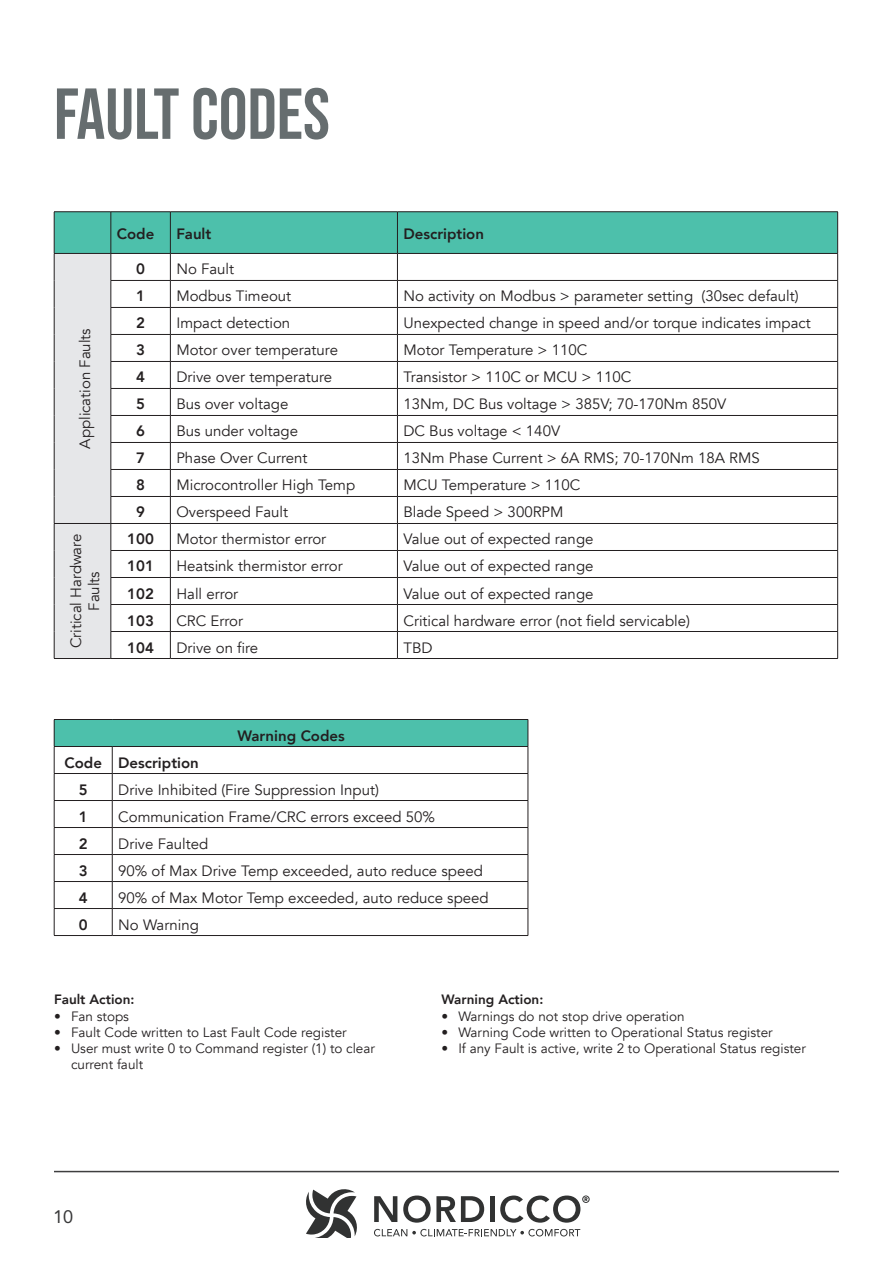
<style>
.page{position:relative;width:893px;height:1263px;background:#fff}
.page>*{position:absolute;margin:0;border:0;box-sizing:border-box;transform-origin:0 0}
.Small_Header_36_Whit{font:72px "Bebas Neue";color:#666d6f}
.t1{font:18px "Avenir LT Std";color:#383839}
.t2{font:15px/18px "Avenir";color:#231f20;text-align:center}
.t3{font:800 15px "Avenir";color:#231f20}
.t4{font:13.5px/16.2px "Avenir";color:#231f20}
.t5{font:800 13.5px "Avenir";color:#231f20}
</style>
<div class="page">
<hr style="left:54px;top:1171px;width:785px;height:1px;background:#3e3e3f">
<svg style="left:306px;top:1189px;width:51px;height:48px"></svg>
<svg style="left:374px;top:1229px;width:206px;height:7px"></svg>
<svg style="left:374px;top:1196px;width:23px;height:26px"></svg>
<svg style="left:403px;top:1195px;width:81px;height:28px"></svg>
<hr style="left:490px;top:1196px;width:4px;height:26px;background:#313232">
<svg style="left:500px;top:1195px;width:90px;height:28px"></svg>
<hr style="left:54px;top:211px;width:57px;height:1px;background:#231f20">
<hr style="left:111px;top:211px;width:59px;height:1px;background:#231f20">
<hr style="left:170px;top:211px;width:227px;height:1px;background:#231f20">
<hr style="left:397px;top:211px;width:441px;height:1px;background:#231f20">
<hr style="left:54px;top:658px;width:57px;height:1px;background:#231f20">
<svg style="left:54px;top:212px;width:784px;height:446px"></svg>
<hr style="left:111px;top:658px;width:59px;height:1px;background:#231f20">
<hr style="left:170px;top:658px;width:227px;height:1px;background:#231f20">
<hr style="left:397px;top:658px;width:441px;height:1px;background:#231f20">
<div style="left:54px;top:719px;width:474px;height:27px;background:#4dc0ab"></div>
<hr style="left:54px;top:719px;width:58px;height:1px;background:#231f20">
<hr style="left:112px;top:719px;width:416px;height:1px;background:#231f20">
<hr style="left:54px;top:746px;width:58px;height:1px;background:#231f20">
<hr style="left:112px;top:746px;width:416px;height:1px;background:#231f20">
<hr style="left:54px;top:773px;width:58px;height:1px;background:#231f20">
<hr style="left:112px;top:773px;width:416px;height:1px;background:#231f20">
<hr style="left:54px;top:800px;width:58px;height:1px;background:#231f20">
<hr style="left:112px;top:800px;width:416px;height:1px;background:#231f20">
<hr style="left:54px;top:827px;width:58px;height:1px;background:#231f20">
<hr style="left:112px;top:827px;width:416px;height:1px;background:#231f20">
<hr style="left:54px;top:854px;width:58px;height:1px;background:#231f20">
<hr style="left:112px;top:854px;width:416px;height:1px;background:#231f20">
<hr style="left:54px;top:881px;width:58px;height:1px;background:#231f20">
<hr style="left:112px;top:881px;width:416px;height:1px;background:#231f20">
<hr style="left:54px;top:908px;width:58px;height:1px;background:#231f20">
<svg style="left:54px;top:720px;width:1px;height:215px"></svg>
<hr style="left:112px;top:908px;width:416px;height:1px;background:#231f20">
<svg style="left:112px;top:747px;width:1px;height:188px"></svg>
<svg style="left:528px;top:720px;width:1px;height:215px"></svg>
<hr style="left:54px;top:935px;width:58px;height:1px;background:#231f20">
<hr style="left:112px;top:935px;width:416px;height:1px;background:#231f20">
<p class="Small_Header_36_Whit" style="left:54px;top:73px;width:277px">FAULT CODES</p>
<p class="t2" style="left:76px;top:449px;width:122px;rotate:-90deg">Application Faults</p>
<p class="t3" style="left:117px;top:222px;width:39px">Code</p>
<p class="t3" style="left:176px;top:222px;width:37px">Fault</p>
<p class="t3" style="left:403px;top:222px;width:82px">Description</p>
<p class="t3" style="left:136px;top:258px;width:10px">0</p>
<p class="t2" style="left:176px;top:261px;width:59px">No Fault</p>
<p class="t3" style="left:136px;top:285px;width:10px">1</p>
<p class="t2" style="left:176px;top:288px;width:116px">Modbus Timeout</p>
<p class="t2" style="left:403px;top:288px;width:397px">No activity on Modbus &gt; parameter setting (30sec default)</p>
<p class="t3" style="left:136px;top:312px;width:10px">2</p>
<p class="t2" style="left:176px;top:315px;width:115px">Impact detection</p>
<p class="t2" style="left:403px;top:315px;width:409px">Unexpected change in speed and/or torque indicates impact</p>
<p class="t3" style="left:136px;top:339px;width:10px">3</p>
<p class="t2" style="left:176px;top:342px;width:163px">Motor over temperature</p>
<p class="t2" style="left:403px;top:342px;width:185px">Motor Temperature &gt; 110C</p>
<p class="t3" style="left:136px;top:366px;width:10px">4</p>
<p class="t2" style="left:176px;top:369px;width:157px">Drive over temperature</p>
<p class="t2" style="left:403px;top:369px;width:229px">Transistor &gt; 110C or MCU &gt; 110C</p>
<p class="t3" style="left:136px;top:393px;width:10px">5</p>
<p class="t2" style="left:176px;top:396px;width:113px">Bus over voltage</p>
<p class="t2" style="left:403px;top:396px;width:324px">13Nm, DC Bus voltage &gt; 385V; 70-170Nm 850V</p>
<p class="t3" style="left:136px;top:420px;width:10px">6</p>
<p class="t2" style="left:176px;top:423px;width:123px">Bus under voltage</p>
<p class="t2" style="left:403px;top:423px;width:158px">DC Bus voltage &lt; 140V</p>
<p class="t3" style="left:136px;top:447px;width:10px">7</p>
<p class="t2" style="left:176px;top:450px;width:133px">Phase Over Current</p>
<p class="t2" style="left:403px;top:450px;width:358px">13Nm Phase Current &gt; 6A RMS; 70-170Nm 18A RMS</p>
<p class="t3" style="left:136px;top:474px;width:10px">8</p>
<p class="t2" style="left:176px;top:477px;width:180px">Microcontroller High Temp</p>
<p class="t2" style="left:403px;top:477px;width:178px">MCU Temperature &gt; 110C</p>
<p class="t3" style="left:136px;top:501px;width:10px">9</p>
<p class="t2" style="left:176px;top:504px;width:113px">Overspeed Fault</p>
<p class="t2" style="left:403px;top:504px;width:162px">Blade Speed &gt; 300RPM</p>
<p class="t2" style="left:67px;top:648px;width:116px;rotate:-90deg">Critical Hardware<br>Faults</p>
<p class="t3" style="left:127px;top:528px;width:28px">100</p>
<p class="t2" style="left:176px;top:531px;width:151px">Motor thermistor error</p>
<p class="t2" style="left:403px;top:531px;width:192px">Value out of expected range</p>
<p class="t3" style="left:127px;top:555px;width:28px">101</p>
<p class="t2" style="left:176px;top:558px;width:168px">Heatsink thermistor error</p>
<p class="t2" style="left:403px;top:558px;width:192px">Value out of expected range</p>
<p class="t3" style="left:127px;top:582px;width:28px">102</p>
<p class="t2" style="left:176px;top:585px;width:63px">Hall error</p>
<p class="t2" style="left:403px;top:585px;width:192px">Value out of expected range</p>
<p class="t3" style="left:127px;top:609px;width:28px">103</p>
<p class="t2" style="left:176px;top:612px;width:68px">CRC Error</p>
<p class="t2" style="left:403px;top:612px;width:288px">Critical hardware error (not field servicable)</p>
<p class="t3" style="left:127px;top:636px;width:28px">104</p>
<p class="t2" style="left:176px;top:639px;width:83px">Drive on fire</p>
<p class="t2" style="left:403px;top:639px;width:31px">TBD</p>
<p class="t3" style="left:237px;top:724px;width:109px">Warning Codes</p>
<p class="t3" style="left:64px;top:751px;width:39px">Code</p>
<p class="t3" style="left:118px;top:751px;width:82px">Description</p>
<p class="t3" style="left:79px;top:778px;width:10px">5</p>
<p class="t2" style="left:118px;top:781px;width:262px">Drive Inhibited (Fire Suppression Input)</p>
<p class="t3" style="left:79px;top:805px;width:10px">1</p>
<p class="t2" style="left:118px;top:808px;width:318px">Communication Frame/CRC errors exceed 50%</p>
<p class="t3" style="left:79px;top:832px;width:10px">2</p>
<p class="t2" style="left:118px;top:835px;width:91px">Drive Faulted</p>
<p class="t3" style="left:79px;top:859px;width:10px">3</p>
<p class="t2" style="left:118px;top:862px;width:366px">90% of Max Drive Temp exceeded, auto reduce speed</p>
<p class="t3" style="left:79px;top:886px;width:10px">4</p>
<p class="t2" style="left:118px;top:889px;width:372px">90% of Max Motor Temp exceeded, auto reduce speed</p>
<p class="t3" style="left:79px;top:913px;width:10px">0</p>
<p class="t2" style="left:118px;top:916px;width:82px">No Warning</p>
<p class="t5" style="left:54px;top:989px;width:82px">Fault Action:</p>
<p class="t4" style="left:54px;top:1008px;width:77px">• Fan stops</p>
<p class="t4" style="left:54px;top:1024px;width:294px">• Fault Code written to Last Fault Code register</p>
<p class="t4" style="left:71px;top:1040px;width:305px;text-indent:-17px">• User must write 0 to Command register (1) to clear current fault</p>
<p class="t1" style="left:53px;top:1207px;width:22px">10</p>
<p class="t5" style="left:441px;top:989px;width:104px">Warning Action:</p>
<p class="t4" style="left:441px;top:1008px;width:245px">• Warnings do not stop drive operation</p>
<p class="t4" style="left:441px;top:1024px;width:333px">• Warning Code written to Operational Status register</p>
<p class="t4" style="left:441px;top:1040px;width:366px">• If any Fault is active, write 2 to Operational Status register</p>
</div>
